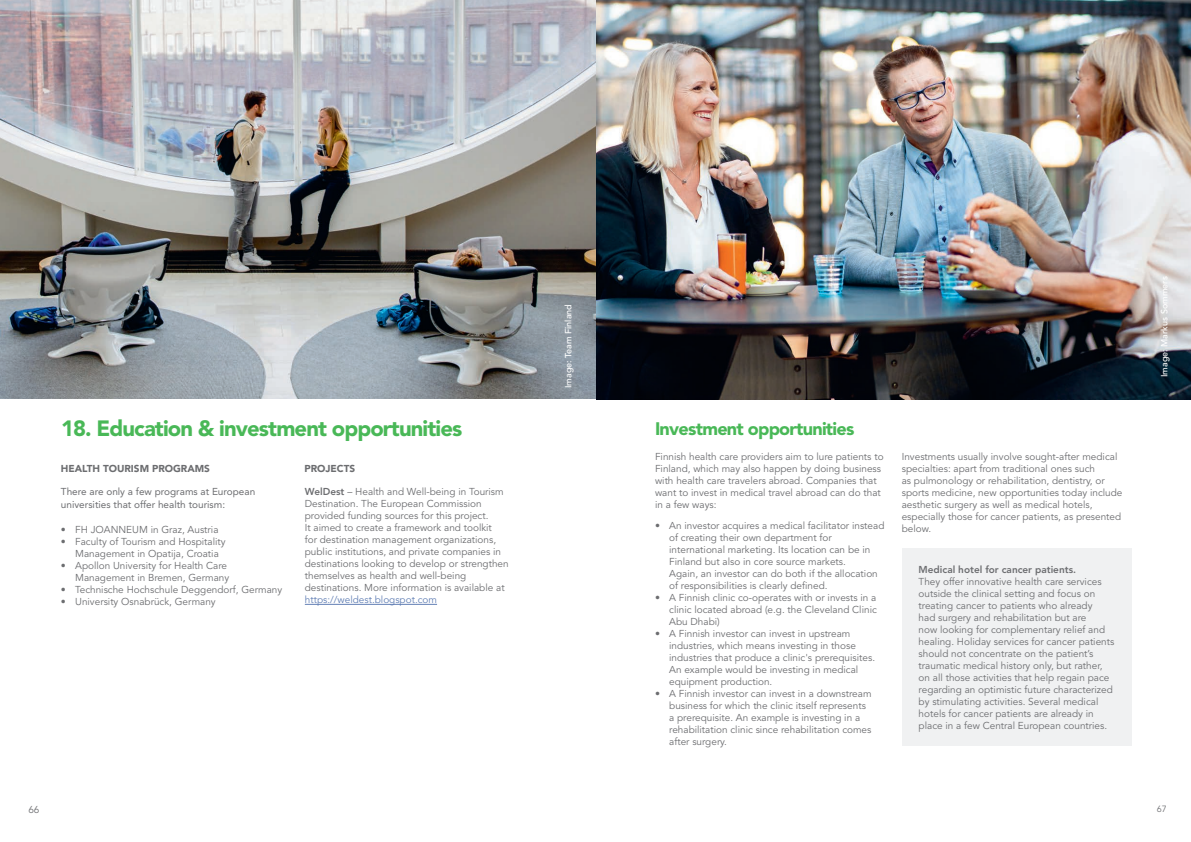
<style>
.page{position:relative;width:1191px;height:842px;background:#fff}
.page>*{position:absolute;margin:0;border:0;box-sizing:border-box;transform-origin:0 0}
.Isot_otsikot{font:900 22px "Avenir LT Std";letter-spacing:-.04em;color:#49b857}
.Isot_otsikot-2{font:900 18px "Avenir LT Std";letter-spacing:-.04em;color:#49b857}
.Leipis_70__harmaa{font:10px/12px "Avenir LT Std";color:#6c6d70}
.Väliotsikko_70__harm{font:10px/13px "Avenir LT Std";color:#6c6d70}
.Leipis_70__harmaa-2{font:800 10px "Avenir LT Std";color:#6c6d70}
.Väliotsikko_70__harm-2{font:900 10px "Avenir LT Std";color:#6c6d70}
.t1{font:10px "Avenir LT Std";color:#6f7073}
.t2{font:500 9px "Avenir LT Std";color:#fff}
.t3{font:9px "Avenir LT Std";color:#6f7073}
.s1{font-weight:800}
.s2{color:#607eb4}
</style>
<div class="page">
<hr style="left:305px;top:604px;width:132px;height:1px;background:#607eb4">
<img style="left:0;top:0;width:1191px;height:399px">
<div style="left:901px;top:549px;width:230px;height:197px;background:#f0f1f2"></div>
<p class="Isot_otsikot" style="left:61px;top:415px;width:403px">18. Education &amp; investment opportunities</p>
<p class="Väliotsikko_70__harm-2" style="left:61px;top:462px;width:151px">HEALTH TOURISM PROGRAMS</p>
<p class="Väliotsikko_70__harm-2" style="left:304px;top:462px;width:52px">PROJECTS</p>
<p class="Väliotsikko_70__harm" style="left:61px;top:485px;width:196px">There are only a few programs at European universities that offer health tourism:</p>
<p class="Leipis_70__harmaa" style="left:61px;top:524px;width:159px">• FH JOANNEUM in Graz, Austria</p>
<p class="Leipis_70__harmaa" style="left:61px;top:536px;width:166px">• Faculty of Tourism and Hospitality</p>
<p class="Leipis_70__harmaa" style="left:75px;top:548px;width:145px">Management in Opatija, Croatia</p>
<p class="Leipis_70__harmaa" style="left:61px;top:560px;width:168px">• Apollon University for Health Care</p>
<p class="Leipis_70__harmaa" style="left:75px;top:572px;width:156px">Management in Bremen, Germany</p>
<p class="Leipis_70__harmaa" style="left:61px;top:584px;width:223px">• Technische Hochschule Deggendorf, Germany</p>
<p class="Leipis_70__harmaa" style="left:61px;top:596px;width:156px">• University Osnabrück, Germany</p>
<p class="Leipis_70__harmaa" style="left:305px;top:486px;width:205px"><span class="s1">WelDest</span> – Health and Well-being in Tourism Destination. The European Commission provided funding sources for this project.<br>It aimed to create a framework and toolkit<br>for destination management organizations, public institutions, and private companies in destinations looking to develop or strengthen themselves as health and well-being destinations. More information is available at <span class="s2">https://weldest.blogspot.com</span></p>
<p class="t2" style="left:563px;top:388px;width:86px;rotate:-90deg">Image: Team Finland</p>
<p class="Isot_otsikot-2" style="left:655px;top:418px;width:201px">Investment opportunities</p>
<p class="Leipis_70__harmaa" style="left:655px;top:451px;width:230px">Finnish health care providers aim to lure patients to Finland, which may also happen by doing business with health care travelers abroad. Companies that want to invest in medical travel abroad can do that in a few ways:</p>
<p class="Leipis_70__harmaa" style="left:655px;top:520px;width:231px">• An investor acquires a medical facilitator instead</p>
<p class="Leipis_70__harmaa" style="left:669px;top:532px;width:164px">of creating their own department for</p>
<p class="Leipis_70__harmaa" style="left:669px;top:544px;width:203px">international marketing. Its location can be in</p>
<p class="Leipis_70__harmaa" style="left:669px;top:556px;width:178px">Finland but also in core source markets.</p>
<p class="Leipis_70__harmaa" style="left:669px;top:568px;width:210px">Again, an investor can do both if the allocation</p>
<p class="Leipis_70__harmaa" style="left:669px;top:580px;width:160px">of responsibilities is clearly defined.</p>
<p class="Leipis_70__harmaa" style="left:655px;top:592px;width:223px">• A Finnish clinic co-operates with or invests in a</p>
<p class="Leipis_70__harmaa" style="left:669px;top:604px;width:209px">clinic located abroad (e.g. the Cleveland Clinic</p>
<p class="Leipis_70__harmaa" style="left:669px;top:616px;width:52px">Abu Dhabi)</p>
<p class="Leipis_70__harmaa" style="left:655px;top:628px;width:197px">• A Finnish investor can invest in upstream</p>
<p class="Leipis_70__harmaa" style="left:669px;top:640px;width:188px">industries, which means investing in those</p>
<p class="Leipis_70__harmaa" style="left:669px;top:652px;width:207px">industries that produce a clinic's prerequisites.</p>
<p class="Leipis_70__harmaa" style="left:669px;top:664px;width:191px">An example would be investing in medical</p>
<p class="Leipis_70__harmaa" style="left:669px;top:676px;width:105px">equipment production.</p>
<p class="Leipis_70__harmaa" style="left:655px;top:688px;width:218px">• A Finnish investor can invest in a downstream</p>
<p class="Leipis_70__harmaa" style="left:669px;top:700px;width:198px">business for which the clinic itself represents</p>
<p class="Leipis_70__harmaa" style="left:669px;top:712px;width:192px">a prerequisite. An example is investing in a</p>
<p class="Leipis_70__harmaa" style="left:669px;top:724px;width:204px">rehabilitation clinic since rehabilitation comes</p>
<p class="Leipis_70__harmaa" style="left:669px;top:736px;width:59px">after surgery.</p>
<p class="Leipis_70__harmaa" style="left:901px;top:451px;width:222px">Investments usually involve sought-after medical specialties: apart from traditional ones such<br>as pulmonology or rehabilitation, dentistry, or sports medicine, new opportunities today include aesthetic surgery as well as medical hotels, especially those for cancer patients, as presented below.</p>
<p class="Leipis_70__harmaa-2" style="left:918px;top:563px;width:159px">Medical hotel for cancer patients.</p>
<p class="Leipis_70__harmaa" style="left:918px;top:575px;width:197px">They offer innovative health care services outside the clinical setting and focus on treating cancer to patients who already<br>had surgery and rehabilitation but are<br>now looking for complementary relief and healing. Holiday services for cancer patients should not concentrate on the patient’s traumatic medical history only, but rather, on all those activities that help regain pace regarding an optimistic future characterized by stimulating activities. Several medical hotels for cancer patients are already in place in a few Central European countries.</p>
<p class="t2" style="left:1159px;top:377px;width:102px;rotate:-90deg">Image: Markus Sommers</p>
<p class="t1" style="left:28px;top:804px;width:13px">66</p>
<p class="t3" style="left:1157px;top:804px;width:12px">67</p>
</div>
